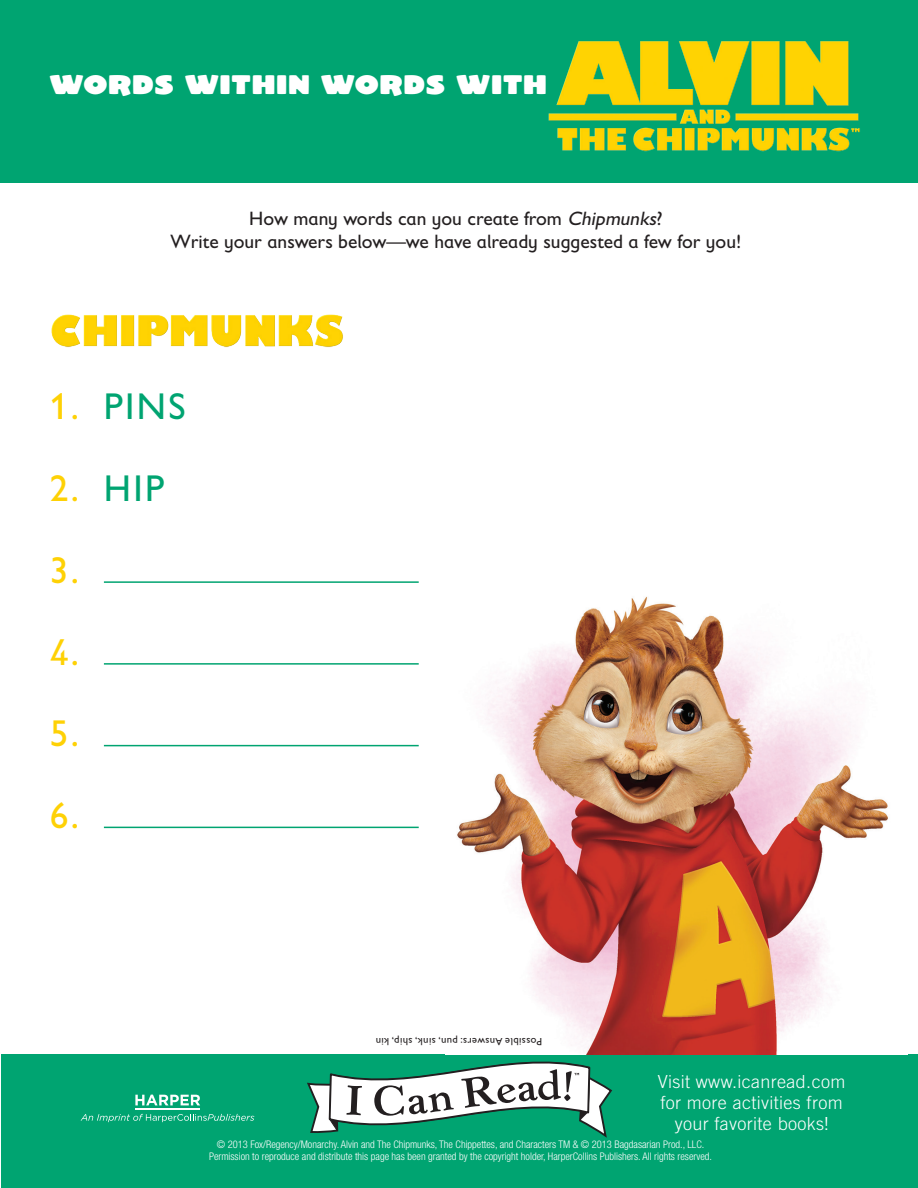
<style>
.page{position:relative;width:918px;height:1188px;background:#fff}
.page>*{position:absolute;margin:0;border:0;box-sizing:border-box;transform-origin:0 0}
.t1{font:37.5px "Gill Sans MT Schlbk";letter-spacing:.06em;color:#00a471}
.t2{font:37.5px "Gill Sans MT Schlbk";color:#fed105}
.t3{font:27.3px "El Grande";letter-spacing:.05em;color:#fff}
.t4{font:19.5px/23.4px "Gill Sans MT Schlbk";color:#231f20;text-align:center}
.t5{font:300 18px/21px "Trade Gothic";letter-spacing:.02em;color:#fff;text-align:center}
.t6{font:300 condensed 10.5px/12.6px "Helvetica Neue";color:#fff;text-align:center}
.t7{font:10.5px "Gill Sans MT Schlbk";letter-spacing:.04em;color:#231f20}
.s1{font-style:italic}
.s2{color:#fed105}
</style>
<div class="page">
<div style="left:1px;top:0;width:917px;height:183px;background:#00a471"></div>
<div style="left:1px;top:1054px;width:917px;height:134px;background:#00a471"></div>
<svg style="left:307px;top:1054px;width:307px;height:84px"></svg>
<svg style="left:135px;top:1095px;width:65px;height:10px"></svg>
<hr style="left:135px;top:1108px;width:65px;height:1px;background:#fff">
<svg style="left:81px;top:1114px;width:173px;height:8px"></svg>
<img style="left:457px;top:596px;width:431px;height:458px">
<img style="left:548px;top:41px;width:312px;height:111px">
<hr style="left:104px;top:581px;width:315px;height:2px;background:#00a471">
<hr style="left:104px;top:663px;width:315px;height:2px;background:#00a471">
<hr style="left:104px;top:745px;width:315px;height:1px;background:#00a471">
<hr style="left:104px;top:827px;width:315px;height:1px;background:#00a471">
<img style="left:51px;top:314px;width:292px;height:34px">
<p class="t3" style="left:50px;top:68px;width:498px">WORDS WITHIN WORDS WITH</p>
<p class="t4" style="left:171px;top:206px;width:572px">How many words can you create from <span class="s1">Chipmunks</span>?<br>Write your answers below—we have already suggested a few for you!</p>
<p class="t1" style="left:50px;top:385px;width:137px"><span class="s2">1.</span> PINS</p>
<p class="t1" style="left:50px;top:467px;width:116px"><span class="s2">2.</span> HIP</p>
<p class="t2" style="left:50px;top:549px;width:31px">3.</p>
<p class="t2" style="left:50px;top:630px;width:31px">4.</p>
<p class="t2" style="left:50px;top:712px;width:31px">5.</p>
<p class="t2" style="left:50px;top:794px;width:31px">6.</p>
<p class="t7" style="left:542px;top:1047px;width:168px;rotate:-180deg">Possible Answers: pun, sink, ship, kin</p>
<h3 class="t5" style="left:658px;top:1071px;width:189px">Visit www.icanread.com for more activities from your favorite books!</h3>
<p class="t6" style="left:209px;top:1138px;width:505px">© 2013 Fox/Regency/Monarchy. Alvin and The Chipmunks, The Chippettes, and Characters TM &amp; © 2013 Bagdasarian Prod., LLC.<br>Permission to reproduce and distribute this page has been granted by the copyright holder, HarperCollins Publishers. All rights reserved.</p>
</div>
